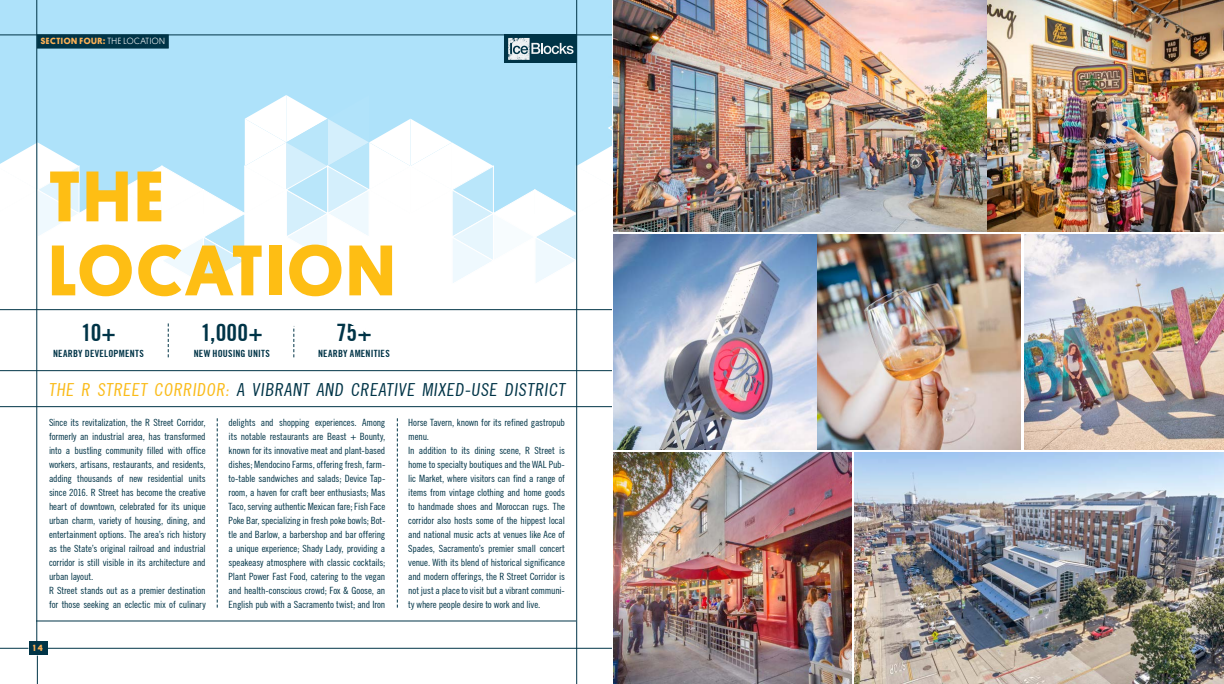
<style>
.page{position:relative;width:1224px;height:684px;background:#fff}
.page>*{position:absolute;margin:0;border:0;box-sizing:border-box;transform-origin:0 0}
.t1{font:700 72px/74px "Platform";letter-spacing:.05em;color:#febe14}
.t2{font:700 condensed 24px "Trade Gothic No.20";color:#003447}
.t3{font:condensed 18px "Trade Gothic No.18";color:#003447}
.t4{font:condensed 10px/14px "Trade Gothic No.18";letter-spacing:-.015em;color:#003447}
.t5{font:700 condensed 10px "Trade Gothic No.20";letter-spacing:.02em;color:#003447}
.t6{font:700 9px "Platform";letter-spacing:.07em;color:#fbb055}
.s1{font-weight:300;color:#fff}
.s2{color:#fabb19}
</style>
<div class="page">
<div style="left:0;top:0;width:612px;height:214px;background:#aee2fa"></div>
<img style="left:855px;top:453px;width:369px;height:231px">
<img style="left:613px;top:0;width:611px;height:231px">
<img style="left:613px;top:453px;width:239px;height:231px">
<img style="left:1024px;top:234px;width:200px;height:216px">
<img style="left:613px;top:234px;width:408px;height:216px">
<hr style="left:48px;top:648px;width:564px;height:1px;background:#003447">
<svg style="left:217px;top:418px;width:1px;height:190px"></svg>
<svg style="left:397px;top:418px;width:1px;height:190px"></svg>
<div style="left:29px;top:642px;width:18px;height:13px;background:#003447"></div>
<svg style="left:37px;top:656px;width:1px;height:28px"></svg>
<svg style="left:0;top:648px;width:28px;height:1px"></svg>
<hr style="left:36px;top:620px;width:540px;height:1px;background:#003447">
<svg style="left:0;top:34px;width:653px;height:348px"></svg>
<hr style="left:576px;top:0;width:1px;height:684px;background:#003447">
<hr style="left:0;top:309px;width:612px;height:1px;background:#003447">
<hr style="left:36px;top:0;width:1px;height:642px;background:#003447">
<hr style="left:0;top:406px;width:612px;height:1px;background:#003447">
<hr style="left:0;top:370px;width:612px;height:1px;background:#003447">
<p class="t6" style="left:41px;top:34px;width:126px">SECTION FOUR: <span class="s1">THE LOCATION</span></p>
<h1 class="t1" style="left:49px;top:155px;width:347px">THE<br>LOCATION</h1>
<h2 class="t2" style="left:81px;top:318px;width:36px">10+</h2>
<h2 class="t2" style="left:201px;top:318px;width:64px">1,000+</h2>
<p class="t5" style="left:53px;top:348px;width:92px">NEARBY DEVELOPMENTS</p>
<p class="t5" style="left:194px;top:348px;width:78px">NEW HOUSING UNITS</p>
<h2 class="t2" style="left:336px;top:318px;width:37px">75+</h2>
<p class="t5" style="left:318px;top:348px;width:73px">NEARBY AMENITIES</p>
<h3 class="t3" style="left:49px;top:379px;width:521px"><span class="s2">THE R STREET CORRIDOR:</span> A VIBRANT AND CREATIVE MIXED-USE DISTRICT</h3>
<p class="t4" style="left:49px;top:415px;width:158px">Since its revitalization, the R Street Corridor, formerly an industrial area, has transformed into a bustling community filled with office workers, artisans, restaurants, and residents, adding thousands of new residential units since 2016. R Street has become the creative heart of downtown, celebrated for its unique urban charm, variety of housing, dining, and entertainment options. The area’s rich history as the State’s original railroad and industrial corridor is still visible in its architecture and urban layout.<br>R Street stands out as a premier destination for those seeking an eclectic mix of culinary</p>
<p class="t4" style="left:229px;top:415px;width:158px;text-align:justify">delights and shopping experiences. Among its notable restaurants are Beast + Bounty, known for its innovative meat and plant-based dishes; Mendocino Farms, offering fresh, farm&shy;to-table sandwiches and salads; Device Tap&shy;room, a haven for craft beer enthusiasts; Mas Taco, serving authentic Mexican fare; Fish Face Poke Bar, specializing in fresh poke bowls; Bot&shy;tle and Barlow, a barbershop and bar offering a unique experience; Shady Lady, providing a speakeasy atmosphere with classic cocktails; Plant Power Fast Food, catering to the vegan and health-conscious crowd; Fox &amp; Goose, an English pub with a Sacramento twist; and Iron</p>
<p class="t4" style="left:408px;top:415px;width:158px">Horse Tavern, known for its refined gastropub menu.<br>In addition to its dining scene, R Street is home to specialty boutiques and the WAL Pub&shy;lic Market, where visitors can find a range of items from vintage clothing and home goods to handmade shoes and Moroccan rugs. The corridor also hosts some of the hippest local and national music acts at venues like Ace of Spades, Sacramento’s premier small concert venue. With its blend of historical significance and modern offerings, the R Street Corridor is not just a place to visit but a vibrant communi&shy;ty where people desire to work and live.</p>
<p class="t6" style="left:33px;top:642px;width:11px">14</p>
</div>
